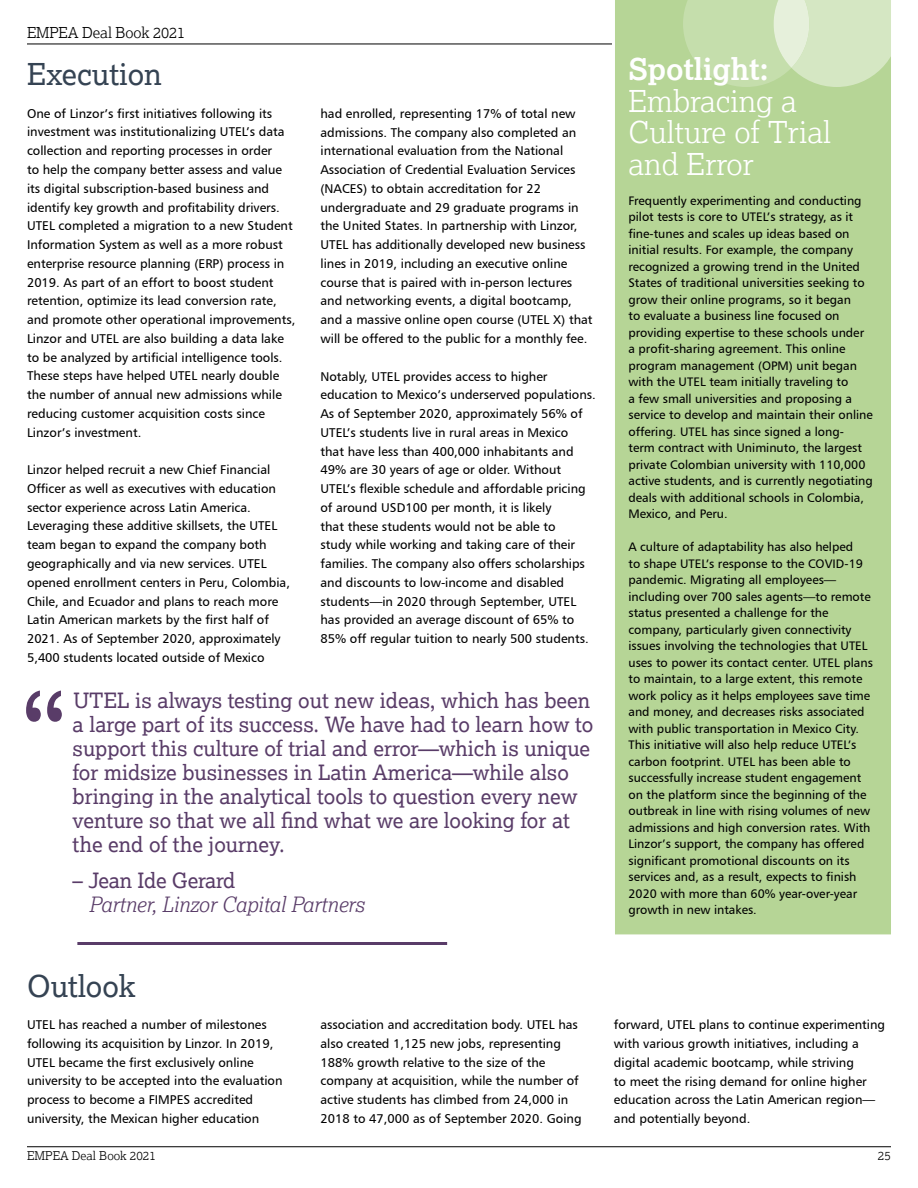
<style>
.page{position:relative;width:918px;height:1188px;background:#fff}
.page>*{position:absolute;margin:0;border:0;box-sizing:border-box;transform-origin:0 0}
.t1{font:300 30px/31.5px "Lexia";color:#fff}
.t2{font:30px "Lexia";color:#354353}
.t3{font:700 30px "Lexia";color:#fff}
.t4{font:21px/24px "Lexia";color:#593c68}
.t5{font:italic 300 21px "Lexia";letter-spacing:-.01em;color:#593c68}
.t6{font:300 15px "Lexia";letter-spacing:-.01em;color:#000}
.t7{font:12.75px/18.8px "Humanist 777 BT Roman B";color:#000}
.t8{font:12.3px/16.5px "Humanist 777 BT Roman B";color:#000}
.t9{font:300 12px "Lexia";color:#000}
</style>
<div class="page">
<hr style="left:27px;top:44px;width:864px;height:1px;background:#000">
<hr style="left:27px;top:1146px;width:864px;height:1px;background:#000">
<svg style="left:26px;top:691px;width:36px;height:31px"></svg>
<hr style="left:77px;top:942px;width:370px;height:3px;background:#593c68">
<div style="left:610px;top:0;width:281px;height:935px;background:#b6d596"></div>
<svg style="left:683px;top:0;width:208px;height:87px;background:#cce2b7"></svg>
<p class="t6" style="left:27px;top:23px;width:160px">EMPEA Deal Book 2021</p>
<h1 class="t2" style="left:27px;top:56px;width:137px">Execution</h1>
<p class="t7" style="left:27px;top:104px;width:270px">One of Linzor’s first initiatives following its investment was institutionalizing UTEL’s data collection and reporting processes in order<br>to help the company better assess and value its digital subscription-based business and identify key growth and profitability drivers.<br>UTEL completed a migration to a new Student Information System as well as a more robust enterprise resource planning (ERP) process in 2019. As part of an effort to boost student retention, optimize its lead conversion rate, and promote other operational improvements, Linzor and UTEL are also building a data lake to be analyzed by artificial intelligence tools.<br>These steps have helped UTEL nearly double the number of annual new admissions while reducing customer acquisition costs since Linzor’s investment.</p>
<p class="t7" style="left:27px;top:460px;width:265px">Linzor helped recruit a new Chief Financial Officer as well as executives with education sector experience across Latin America.<br>Leveraging these additive skillsets, the UTEL team began to expand the company both geographically and via new services. UTEL opened enrollment centers in Peru, Colombia, Chile, and Ecuador and plans to reach more Latin American markets by the first half of 2021. As of September 2020, approximately 5,400 students located outside of Mexico</p>
<p class="t7" style="left:321px;top:104px;width:274px">had enrolled, representing 17% of total new admissions. The company also completed an international evaluation from the National Association of Credential Evaluation Services (NACES) to obtain accreditation for 22 undergraduate and 29 graduate programs in the United States. In partnership with Linzor, UTEL has additionally developed new business lines in 2019, including an executive online course that is paired with in-person lectures and networking events, a digital bootcamp, and a massive online open course (UTEL X) that will be offered to the public for a monthly fee.</p>
<p class="t7" style="left:321px;top:367px;width:277px">Notably, UTEL provides access to higher education to Mexico’s underserved populations.<br>As of September 2020, approximately 56% of UTEL’s students live in rural areas in Mexico<br>that have less than 400,000 inhabitants and 49% are 30 years of age or older. Without UTEL’s flexible schedule and affordable pricing of around USD100 per month, it is likely<br>that these students would not be able to<br>study while working and taking care of their families. The company also offers scholarships and discounts to low-income and disabled students—in 2020 through September, UTEL has provided an average discount of 65% to 85% off regular tuition to nearly 500 students.</p>
<p class="t4" style="left:73px;top:688px;width:522px">UTEL is always testing out new ideas, which has been a large part of its success. We have had to learn how to support this culture of trial and error—which is unique for midsize businesses in Latin America—while also bringing in the analytical tools to question every new venture so that we all find what we are looking for at the end of the journey.</p>
<h2 class="t4" style="left:73px;top:868px;width:164px">– Jean Ide Gerard</h2>
<h2 class="t5" style="left:89px;top:891px;width:277px">Partner, Linzor Capital Partners</h2>
<h1 class="t3" style="left:628px;top:51px;width:142px">Spotlight:</h1>
<h1 class="t1" style="left:628px;top:85px;width:204px">Embracing a<br>Culture of Trial and Error</h1>
<p class="t8" style="left:628px;top:192px;width:246px">Frequently experimenting and conducting pilot tests is core to UTEL’s strategy, as it fine-tunes and scales up ideas based on initial results. For example, the company recognized a growing trend in the United States of traditional universities seeking to grow their online programs, so it began<br>to evaluate a business line focused on providing expertise to these schools under a profit-sharing agreement. This online program management (OPM) unit began with the UTEL team initially traveling to<br>a few small universities and proposing a service to develop and maintain their online offering. UTEL has since signed a long&shy;term contract with Uniminuto, the largest private Colombian university with 110,000 active students, and is currently negotiating deals with additional schools in Colombia, Mexico, and Peru.</p>
<p class="t8" style="left:628px;top:538px;width:246px">A culture of adaptability has also helped<br>to shape UTEL’s response to the COVID-19 pandemic. Migrating all employees— including over 700 sales agents—to remote status presented a challenge for the company, particularly given connectivity issues involving the technologies that UTEL uses to power its contact center. UTEL plans to maintain, to a large extent, this remote work policy as it helps employees save time and money, and decreases risks associated with public transportation in Mexico City.<br>This initiative will also help reduce UTEL’s carbon footprint. UTEL has been able to successfully increase student engagement on the platform since the beginning of the outbreak in line with rising volumes of new admissions and high conversion rates. With Linzor’s support, the company has offered significant promotional discounts on its services and, as a result, expects to finish 2020 with more than 60% year-over-year growth in new intakes.</p>
<h1 class="t2" style="left:27px;top:967px;width:110px">Outlook</h1>
<p class="t7" style="left:27px;top:1015px;width:257px">UTEL has reached a number of milestones following its acquisition by Linzor. In 2019, UTEL became the first exclusively online university to be accepted into the evaluation process to become a FIMPES accredited university, the Mexican higher education</p>
<p class="t7" style="left:320px;top:1015px;width:263px">association and accreditation body. UTEL has also created 1,125 new jobs, representing 188% growth relative to the size of the company at acquisition, while the number of active students has climbed from 24,000 in 2018 to 47,000 as of September 2020. Going</p>
<p class="t7" style="left:614px;top:1015px;width:273px">forward, UTEL plans to continue experimenting with various growth initiatives, including a digital academic bootcamp, while striving<br>to meet the rising demand for online higher education across the Latin American region— and potentially beyond.</p>
<p class="t9" style="left:27px;top:1149px;width:130px">EMPEA Deal Book 2021</p>
<p class="t9" style="left:878px;top:1149px;width:15px">25</p>
</div>
